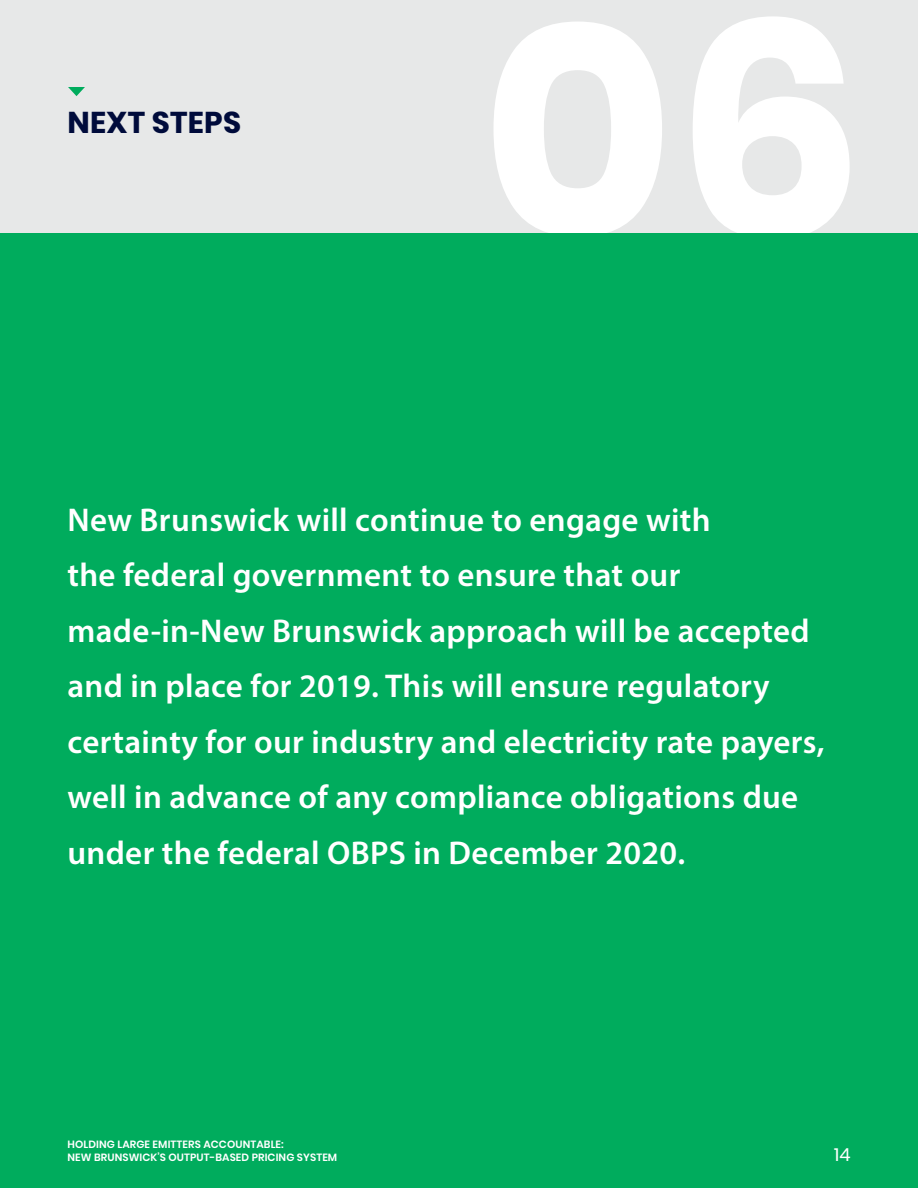
<style>
.page{position:relative;width:918px;height:1188px;background:#fff}
.page>*{position:absolute;margin:0;border:0;box-sizing:border-box;transform-origin:0 0}
.Body{font:700 300px "Poppins";color:#fff}
.highlight_Blue{font:600 33px/55.5px "Myriad Pro";letter-spacing:.01em;color:#fff}
.Section_Header{font:700 30px "Poppins";letter-spacing:.01em;color:#000b3b}
.t1{font:18px "Poppins";color:#fff}
.Small_Subtitle{font:600 10.5px "Poppins";letter-spacing:.01em;color:#fff}
</style>
<div class="page">
<div style="left:0;top:0;width:918px;height:233px;background:#e7e8e8"></div>
<div style="left:0;top:233px;width:918px;height:955px;background:#00ac5d"></div>
<svg style="left:68px;top:87px;width:17px;height:9px"></svg>
<p class="Section_Header" style="left:68px;top:105px;width:175px">NEXT STEPS</p>
<p class="Body" style="left:481px;top:-42px;width:385px">06</p>
<p class="highlight_Blue" style="left:68px;top:491px;width:758px">New Brunswick will continue to engage with<br>the federal government to ensure that our made-in-New Brunswick approach will be accepted and in place for 2019. This will ensure regulatory certainty for our industry and electricity rate payers, well in advance of any compliance obligations due under the federal OBPS in December 2020.</p>
<p class="Small_Subtitle" style="left:68px;top:1138px;width:218px">HOLDING LARGE EMITTERS ACCOUNTABLE:</p>
<p class="Small_Subtitle" style="left:68px;top:1151px;width:271px">NEW BRUNSWICK’S OUTPUT-BASED PRICING SYSTEM</p>
<p class="t1" style="left:834px;top:1145px;width:18px">14</p>
</div>
